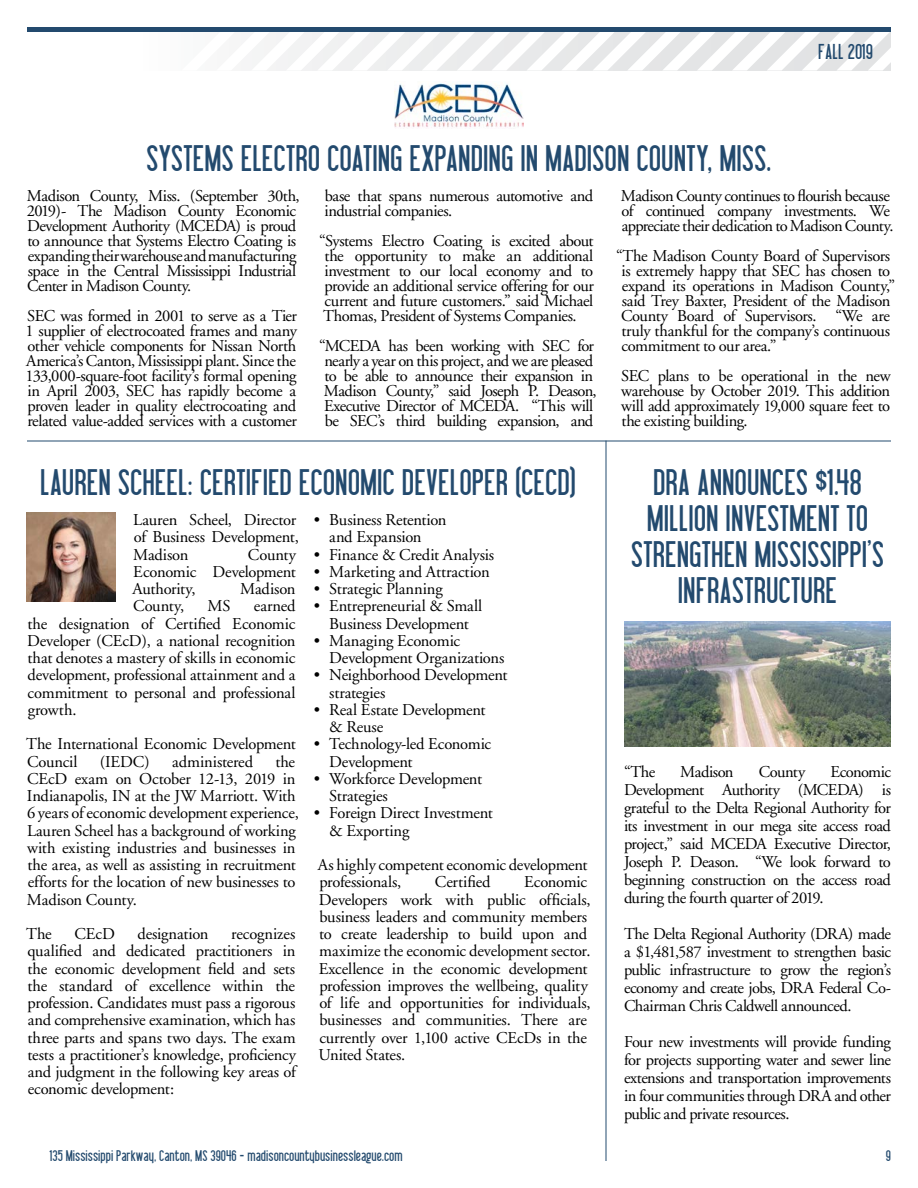
<style>
.page{position:relative;width:918px;height:1188px;background:#fff}
.page>*{position:absolute;margin:0;border:0;box-sizing:border-box;transform-origin:0 0}
.t1{font:36px/36px "Libel Suit";letter-spacing:-.005em;color:#234a6e;text-align:center}
.t2{font:21px "Libel Suit";color:#234a6e}
.t3{font:16.5px/17.2px "Adobe Garamond";letter-spacing:-.025em;color:#000}
.t4{font:16.5px "Adobe Garamond";letter-spacing:-.005em;color:#000}
.t5{font:16.5px "Adobe Garamond";color:#000}
.t6{font:15px "Libel Suit";color:#234a6e}
</style>
<div class="page">
<svg style="left:252px;top:32px;width:639px;height:39px"></svg>
<div style="left:27px;top:27px;width:864px;height:5px;background:#234a6e"></div>
<img style="left:395px;top:83px;width:128px;height:45px">
<img style="left:27px;top:513px;width:88px;height:88px">
<img style="left:624px;top:621px;width:267px;height:126px">
<hr style="left:27px;top:441px;width:864px;height:1px;background:#234a6e">
<hr style="left:606px;top:441px;width:1px;height:720px;background:#234a6e">
<p class="t2" style="left:818px;top:41px;width:56px">FALL 2019</p>
<p class="t1" style="left:146px;top:144px;width:627px">SYSTEMS ELECTRO COATING EXPANDING IN MADISON COUNTY, MISS.</p>
<p class="t3" style="left:27px;top:189px;width:275px;line-height:15px">Madison County, Miss. (September 30th, 2019)- The Madison County Economic Development Authority (MCEDA) is proud to announce that Systems Electro Coating is expanding their warehouse and manufacturing space in the Central Mississippi Industrial Center in Madison County.</p>
<p class="t3" style="left:26px;top:309px;width:273px;line-height:15px;text-align:justify">SEC was formed in 2001 to serve as a Tier 1 supplier of electrocoated frames and many other vehicle components for Nissan North America’s Canton, Mississippi plant. Since the 133,000-square-foot facility’s formal opening in April 2003, SEC has rapidly become a proven leader in quality electrocoating and related value-added services with a customer</p>
<p class="t3" style="left:324px;top:189px;width:270px;line-height:15px">base that spans numerous automotive and industrial companies.</p>
<p class="t3" style="left:319px;top:234px;width:276px;line-height:15px;text-align:justify">“Systems Electro Coating is excited about the opportunity to make an additional investment to our local economy and to provide an additional service offering for our current and future customers.” said Michael Thomas, President of Systems Companies.</p>
<p class="t3" style="left:319px;top:339px;width:279px;line-height:15px">“MCEDA has been working with SEC for nearly a year on this project, and we are pleased to be able to announce their expansion in Madison County,” said Joseph P. Deason, Executive Director of MCEDA. “This will be SEC’s third building expansion, and</p>
<p class="t3" style="left:621px;top:189px;width:274px;line-height:15px">Madison County continues to flourish because of continued company investments. We appreciate their dedication to Madison County.</p>
<p class="t3" style="left:616px;top:249px;width:281px;line-height:15px">“The Madison County Board of Supervisors is extremely happy that SEC has chosen to expand its operations in Madison County,” said Trey Baxter, President of the Madison County Board of Supervisors. “We are truly thankful for the company’s continuous commitment to our area.”</p>
<p class="t3" style="left:621px;top:369px;width:271px;line-height:15px;text-align:justify">SEC plans to be operational in the new warehouse by October 2019. This addition will add approximately 19,000 square feet to the existing building.</p>
<p class="t1" style="left:40px;top:468px;width:537px">LAUREN SCHEEL: CERTIFIED ECONOMIC DEVELOPER (CECD)</p>
<p class="t1" style="left:631px;top:468px;width:255px">DRA ANNOUNCES $1.48<br>MILLION INVESTMENT TO<br>STRENGTHEN MISSISSIPPI’S<br>INFRASTRUCTURE</p>
<p class="t3" style="left:133px;top:512px;width:167px">Lauren Scheel, Director of Business Development,<br>Madison</p>
<p class="t3" style="left:314px;top:512px;width:134px">• Business Retention</p>
<p class="t3" style="left:329px;top:529px;width:94px">and Expansion</p>
<p class="t3" style="left:314px;top:546px;width:182px">• Finance &amp; Credit Analysis</p>
<p class="t3" style="left:314px;top:563px;width:177px">• Marketing and Attraction</p>
<p class="t3" style="left:314px;top:581px;width:130px">• Strategic Planning</p>
<p class="t3" style="left:314px;top:598px;width:170px">• Entrepreneurial &amp; Small</p>
<p class="t3" style="left:329px;top:615px;width:141px">Business Development</p>
<p class="t4" style="left:314px;top:632px;width:148px">• Managing Economic</p>
<p class="t3" style="left:329px;top:650px;width:177px">Development Organizations</p>
<p class="t3" style="left:314px;top:667px;width:195px">• Neighborhood Development</p>
<p class="t3" style="left:329px;top:684px;width:58px">strategies</p>
<p class="t3" style="left:314px;top:701px;width:173px">• Real Estate Development</p>
<p class="t3" style="left:329px;top:719px;width:56px">&amp; Reuse</p>
<p class="t3" style="left:314px;top:736px;width:179px">• Technology-led Economic</p>
<p class="t3" style="left:329px;top:753px;width:85px">Development</p>
<p class="t3" style="left:314px;top:770px;width:170px">• Workforce Development</p>
<p class="t3" style="left:329px;top:788px;width:60px">Strategies</p>
<p class="t3" style="left:314px;top:805px;width:180px">• Foreign Direct Investment</p>
<p class="t4" style="left:329px;top:822px;width:82px">&amp; Exporting</p>
<p class="t3" style="left:318px;top:857px;width:271px">As highly competent economic development professionals,</p>
<p class="t3" style="left:132px;top:546px;width:165px;text-align:justify;text-indent:116px">County Economic Development Authority,</p>
<p class="t3" style="left:240px;top:581px;width:57px">Madison</p>
<p class="t3" style="left:27px;top:598px;width:270px;text-align:justify;text-indent:227px">earned the designation of Certified Economic Developer (CEcD), a national recognition that denotes a mastery of skills in economic development, professional attainment and a commitment to personal and professional growth.</p>
<p class="t3" style="left:26px;top:736px;width:271px">The International Economic Development<br>Council</p>
<p class="t3" style="left:133px;top:598px;width:53px">County,</p>
<p class="t3" style="left:208px;top:598px;width:24px">MS</p>
<p class="t3" style="left:27px;top:753px;width:273px;text-indent:248px">the CEcD exam on October 12-13, 2019 in Indianapolis, IN at the JW Marriott. With 6 years of economic development experience, Lauren Scheel has a background of working with existing industries and businesses in the area, as well as assisting in recruitment efforts for the location of new businesses to Madison County.</p>
<p class="t3" style="left:26px;top:926px;width:27px">The</p>
<p class="t3" style="left:75px;top:926px;width:42px">CEcD</p>
<p class="t3" style="left:138px;top:926px;width:72px">designation</p>
<p class="t3" style="left:100px;top:753px;width:52px">(IEDC)</p>
<p class="t3" style="left:172px;top:753px;width:82px">administered</p>
<p class="t3" style="left:624px;top:764px;width:33px">“The</p>
<p class="t3" style="left:680px;top:764px;width:55px">Madison</p>
<p class="t3" style="left:759px;top:764px;width:48px">County</p>
<p class="t3" style="left:624px;top:763px;width:269px;line-height:18px;text-align:justify;text-indent:206px">Economic Development Authority (MCEDA) is grateful to the Delta Regional Authority for its investment in our mega site access road project,” said MCEDA Executive Director, Joseph P. Deason. “We look forward to beginning construction on the access road during the fourth quarter of 2019.</p>
<p class="t3" style="left:624px;top:925px;width:269px;line-height:18px;text-align:justify">The Delta Regional Authority (DRA) made a $1,481,587 investment to strengthen basic public infrastructure to grow the region’s economy and create jobs, DRA Federal Co-Chairman Chris Caldwell announced.</p>
<p class="t3" style="left:624px;top:1033px;width:269px;line-height:18px;text-align:justify">Four new investments will provide funding for projects supporting water and sewer line extensions and transportation improvements in four communities through DRA and other public and private resources.</p>
<p class="t5" style="left:435px;top:873px;width:57px">Certified</p>
<p class="t3" style="left:319px;top:874px;width:274px;text-indent:206px">Economic Developers work with public officials, business leaders and community members to create leadership to build upon and maximize the economic development sector.<br>Excellence in the economic development profession improves the wellbeing, quality of life and opportunities for individuals, businesses and communities. There are currently over 1,100 active CEcDs in the United States.</p>
<p class="t3" style="left:27px;top:926px;width:270px;text-align:justify;text-indent:204px">recognizes qualified and dedicated practitioners in the economic development field and sets the standard of excellence within the profession. Candidates must pass a rigorous and comprehensive examination, which has three parts and spans two days. The exam tests a practitioner’s knowledge, proficiency and judgment in the following key areas of economic development:</p>
<p class="t6" style="left:50px;top:1148px;width:354px">135 Mississippi Parkway, Canton, MS 39046 - madisoncountybusinessleague.com</p>
<p class="t6" style="left:886px;top:1148px;width:7px">9</p>
</div>
